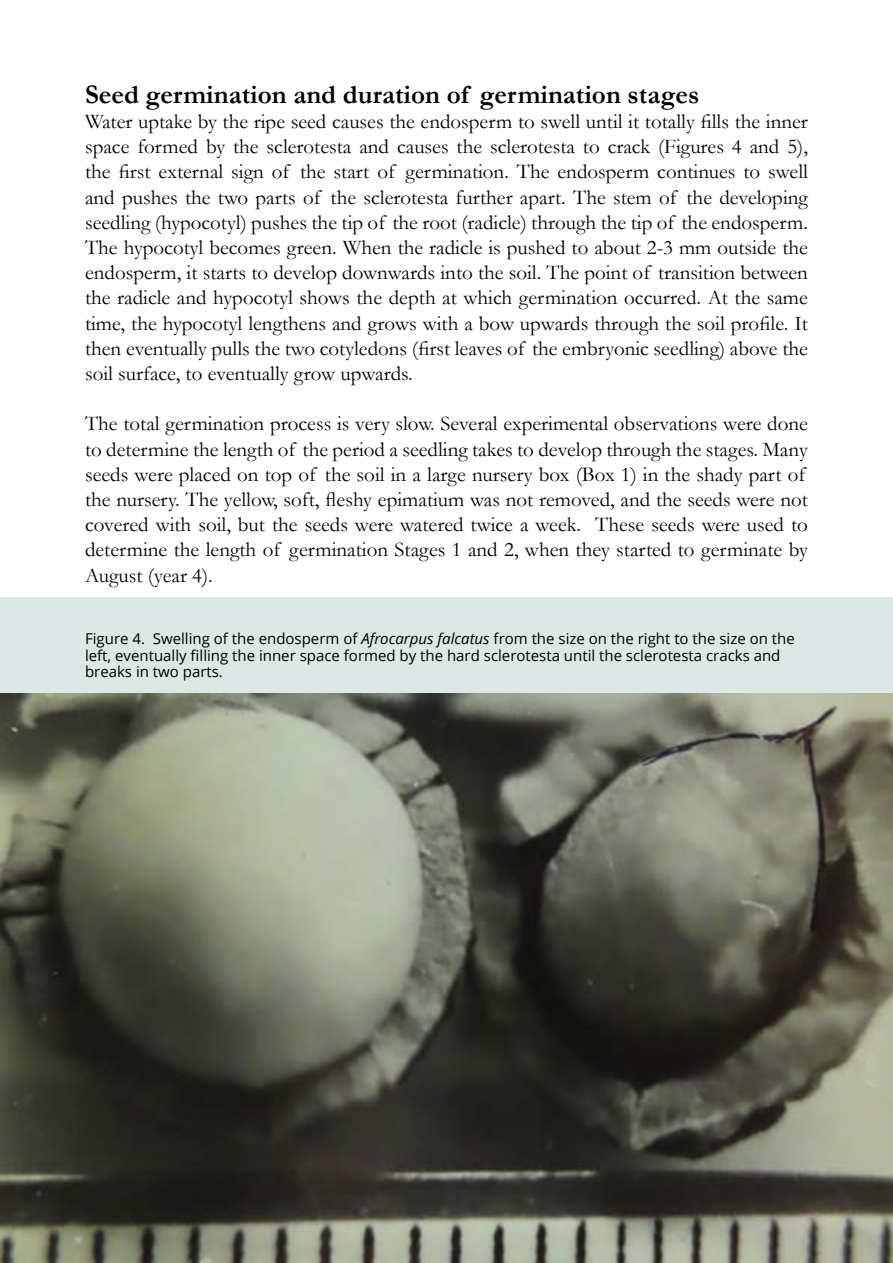
<style>
.page{position:relative;width:893px;height:1263px;background:#fff}
.page>*{position:absolute;margin:0;border:0;box-sizing:border-box;transform-origin:0 0}
.t1{font:700 27px "Garamond";color:#000}
.t2{font:21px/25.2px "Garamond";color:#000;text-align:justify}
.t3{font:15px/16.5px "Open Sans";color:#000}
.s1{font-style:italic}
</style>
<div class="page">
<div style="left:0;top:598px;width:892px;height:95px;background:#dde7e6"></div>
<img style="left:0;top:693px;width:893px;height:570px">
<p class="t1" style="left:85px;top:76px;width:616px">Seed germination and duration of germination stages</p>
<p class="t2" style="left:85px;top:108px;width:724px">Water uptake by the ripe seed causes the endosperm to swell until it totally fills the inner space formed by the sclerotesta and causes the sclerotesta to crack (Figures 4 and 5), the first external sign of the start of germination. The endosperm continues to swell and pushes the two parts of the sclerotesta further apart. The stem of the developing seedling (hypocotyl) pushes the tip of the root (radicle) through the tip of the endosperm.<br>The hypocotyl becomes green. When the radicle is pushed to about 2-3 mm outside the endosperm, it starts to develop downwards into the soil. The point of transition between the radicle and hypocotyl shows the depth at which germination occurred. At the same time, the hypocotyl lengthens and grows with a bow upwards through the soil profile. It then eventually pulls the two cotyledons (first leaves of the embryonic seedling) above the soil surface, to eventually grow upwards.</p>
<p class="t2" style="left:85px;top:411px;width:724px;text-align:left">The total germination process is very slow. Several experimental observations were done to determine the length of the period a seedling takes to develop through the stages. Many seeds were placed on top of the soil in a large nursery box (Box 1) in the shady part of the nursery. The yellow, soft, fleshy epimatium was not removed, and the seeds were not covered with soil, but the seeds were watered twice a week. These seeds were used to determine the length of germination Stages 1 and 2, when they started to germinate by August (year 4).</p>
<p class="t3" style="left:85px;top:630px;width:711px">Figure 4. Swelling of the endosperm of <span class="s1">Afrocarpus falcatus</span> from the size on the right to the size on the left, eventually filling the inner space formed by the hard sclerotesta until the sclerotesta cracks and breaks in two parts.</p>
</div>
